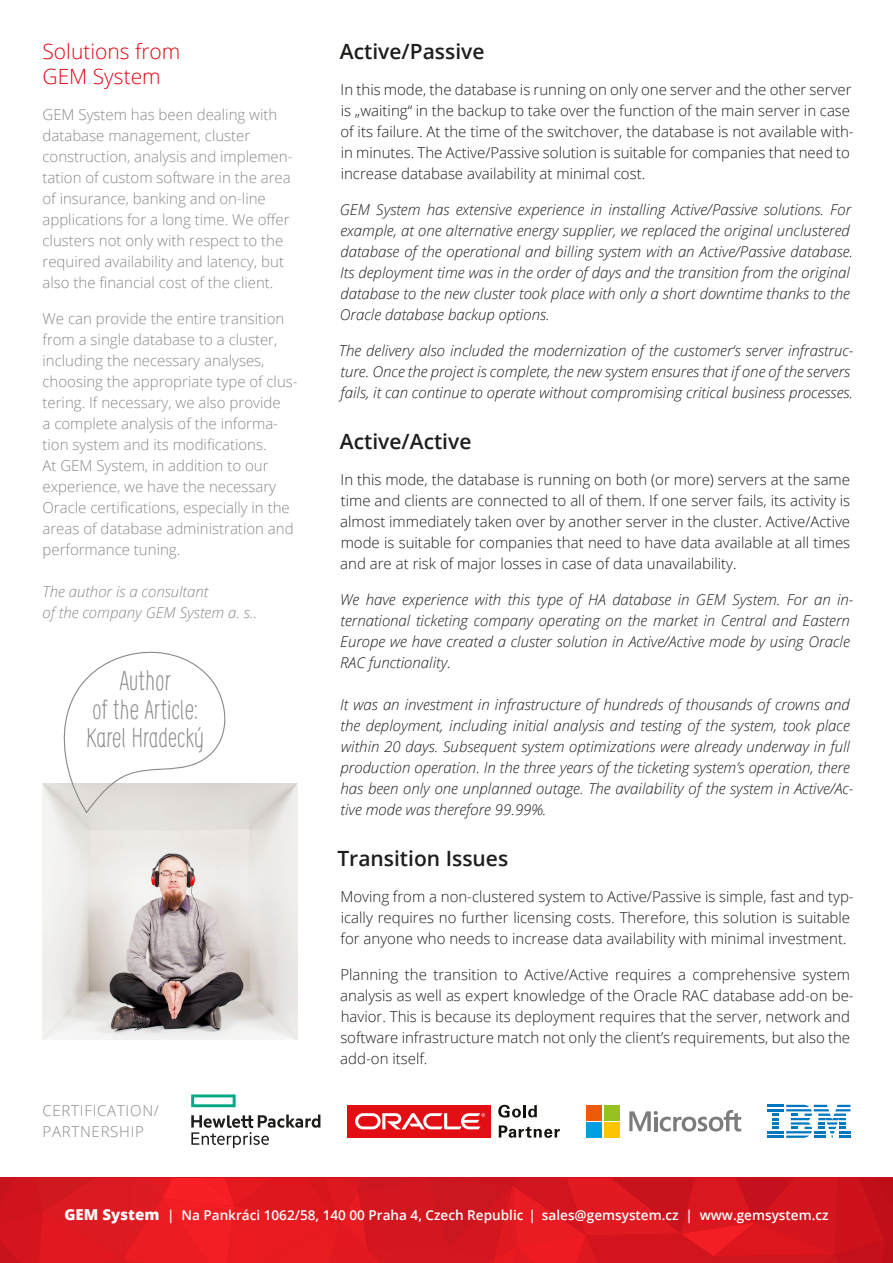
<style>
.page{position:relative;width:893px;height:1263px;background:#fff}
.page>*{position:absolute;margin:0;border:0;box-sizing:border-box;transform-origin:0 0}
.t1{font:300 27px "Supernettcn";color:#888989}
.text{font:600 21px "Open Sans";color:#1d1d1b}
.text-2{font:300 21px "Open Sans";color:#e30614}
.text-3{font:italic 300 15px/21px "Open Sans";color:#1d1d1b}
.text-4{font:300 15px/21px "Open Sans";color:#1d1d1b}
.text-5{font:300 15px/21px "Open Sans";color:#888989}
.text-6{font:italic 300 15px/21px "Open Sans";color:#888989}
.text-7{font:300 15px "Open Sans";letter-spacing:.05em;color:#888989}
.text-8{font:600 13.5px "Open Sans";color:#fff}
.s1{font-weight:800;font-size:15.15px}
</style>
<div class="page">
<img style="left:43px;top:784px;width:255px;height:255px">
<svg style="left:59px;top:651px;width:173px;height:163px"></svg>
<svg style="left:498px;top:1105px;width:39px;height:12px"></svg>
<div style="left:347px;top:1105px;width:143px;height:32px;background:#e30e14"></div>
<svg style="left:355px;top:1113px;width:130px;height:16px"></svg>
<svg style="left:499px;top:1125px;width:61px;height:13px"></svg>
<svg style="left:768px;top:1105px;width:82px;height:33px"></svg>
<svg style="left:629px;top:1110px;width:112px;height:21px"></svg>
<div style="left:586px;top:1105px;width:16px;height:15px;background:#ea5b0c"></div>
<div style="left:604px;top:1105px;width:15px;height:15px;background:#96c11f"></div>
<div style="left:586px;top:1122px;width:16px;height:16px;background:#009fe3"></div>
<div style="left:604px;top:1122px;width:15px;height:16px;background:#fdc400"></div>
<svg style="left:191px;top:1094px;width:45px;height:13px"></svg>
<svg style="left:191px;top:1114px;width:129px;height:34px"></svg>
<svg style="left:0;top:1178px;width:893px;height:85px;background:#da171f"></svg>
<p class="text-2" style="left:43px;top:37px;width:139px">Solutions from</p>
<p class="text-2" style="left:43px;top:62px;width:120px">GEM System</p>
<p class="text-5" style="left:43px;top:104px;width:251px">GEM System has been dealing with database management, cluster construction, analysis and implemen&shy;tation of custom software in the area of insurance, banking and on-line applications for a long time. We offer clusters not only with respect to the required availability and latency, but also the financial cost of the client.</p>
<p class="text-5" style="left:43px;top:308px;width:257px">We can provide the entire transition from a single database to a cluster, including the necessary analyses, choosing the appropriate type of clus&shy;tering. If necessary, we also provide<br>a complete analysis of the informa&shy;tion system and its modifications.<br>At GEM System, in addition to our experience, we have the necessary Oracle certifications, especially in the areas of database administration and performance tuning.</p>
<p class="text-6" style="left:43px;top:581px;width:216px">The author is a consultant<br>of the company GEM System a. s..</p>
<p class="t1" style="left:119px;top:663px;width:53px">Author</p>
<p class="t1" style="left:92px;top:691px;width:107px">of the Article:</p>
<p class="t1" style="left:86px;top:720px;width:120px">Karel Hradecký</p>
<p class="text-7" style="left:43px;top:1100px;width:118px">CERTIFICATION/</p>
<p class="text-7" style="left:43px;top:1121px;width:103px">PARTNERSHIP</p>
<p class="text" style="left:340px;top:37px;width:146px">Active/Passive</p>
<p class="text-4" style="left:340px;top:78px;width:515px">In this mode, the database is running on only one server and the other server is „waiting“ in the backup to take over the function of the main server in case of its failure. At the time of the switchover, the database is not available with&shy;in minutes. The Active/Passive solution is suitable for companies that need to increase database availability at minimal cost.</p>
<p class="text-3" style="left:340px;top:198px;width:515px">GEM System has extensive experience in installing Active/Passive solutions. For example, at one alternative energy supplier, we replaced the original unclustered database of the operational and billing system with an Active/Passive database.<br>Its deployment time was in the order of days and the transition from the original database to the new cluster took place with only a short downtime thanks to the Oracle database backup options.</p>
<p class="text-3" style="left:339px;top:339px;width:516px">The delivery also included the modernization of the customer‘s server infrastruc&shy;ture. Once the project is complete, the new system ensures that if one of the servers fails, it can continue to operate without compromising critical business processes.</p>
<p class="text" style="left:340px;top:427px;width:133px">Active/Active</p>
<p class="text-4" style="left:340px;top:468px;width:511px;text-align:justify">In this mode, the database is running on both (or more) servers at the same time and clients are connected to all of them. If one server fails, its activity is almost immediately taken over by another server in the cluster. Active/Active mode is suitable for companies that need to have data available at all times and are at risk of major losses in case of data unavailability.</p>
<p class="text-3" style="left:340px;top:588px;width:515px">We have experience with this type of HA database in GEM System. For an in&shy;ternational ticketing company operating on the market in Central and Eastern Europe we have created a cluster solution in Active/Active mode by using Oracle RAC functionality.</p>
<p class="text-3" style="left:340px;top:693px;width:515px">It was an investment in infrastructure of hundreds of thousands of crowns and the deployment, including initial analysis and testing of the system, took place within 20 days. Subsequent system optimizations were already underway in full production operation. In the three years of the ticketing system’s operation, there has been only one unplanned outage. The availability of the system in Active/Ac&shy;tive mode was therefore 99.99%.</p>
<p class="text" style="left:337px;top:844px;width:172px">Transition Issues</p>
<p class="text-4" style="left:340px;top:885px;width:515px">Moving from a non-clustered system to Active/Passive is simple, fast and typ&shy;ically requires no further licensing costs. Therefore, this solution is suitable for anyone who needs to increase data availability with minimal investment.</p>
<p class="text-4" style="left:340px;top:963px;width:515px">Planning the transition to Active/Active requires a comprehensive system analysis as well as expert knowledge of the Oracle RAC database add-on be&shy;havior. This is because its deployment requires that the server, network and software infrastructure match not only the client’s requirements, but also the add-on itself.</p>
<p class="text-8" style="left:64px;top:1206px;width:766px"><span class="s1">GEM System</span> | Na Pankráci 1062/58, 140 00 Praha 4, Czech Republic | sales@gemsystem.cz | www.gemsystem.cz</p>
</div>
